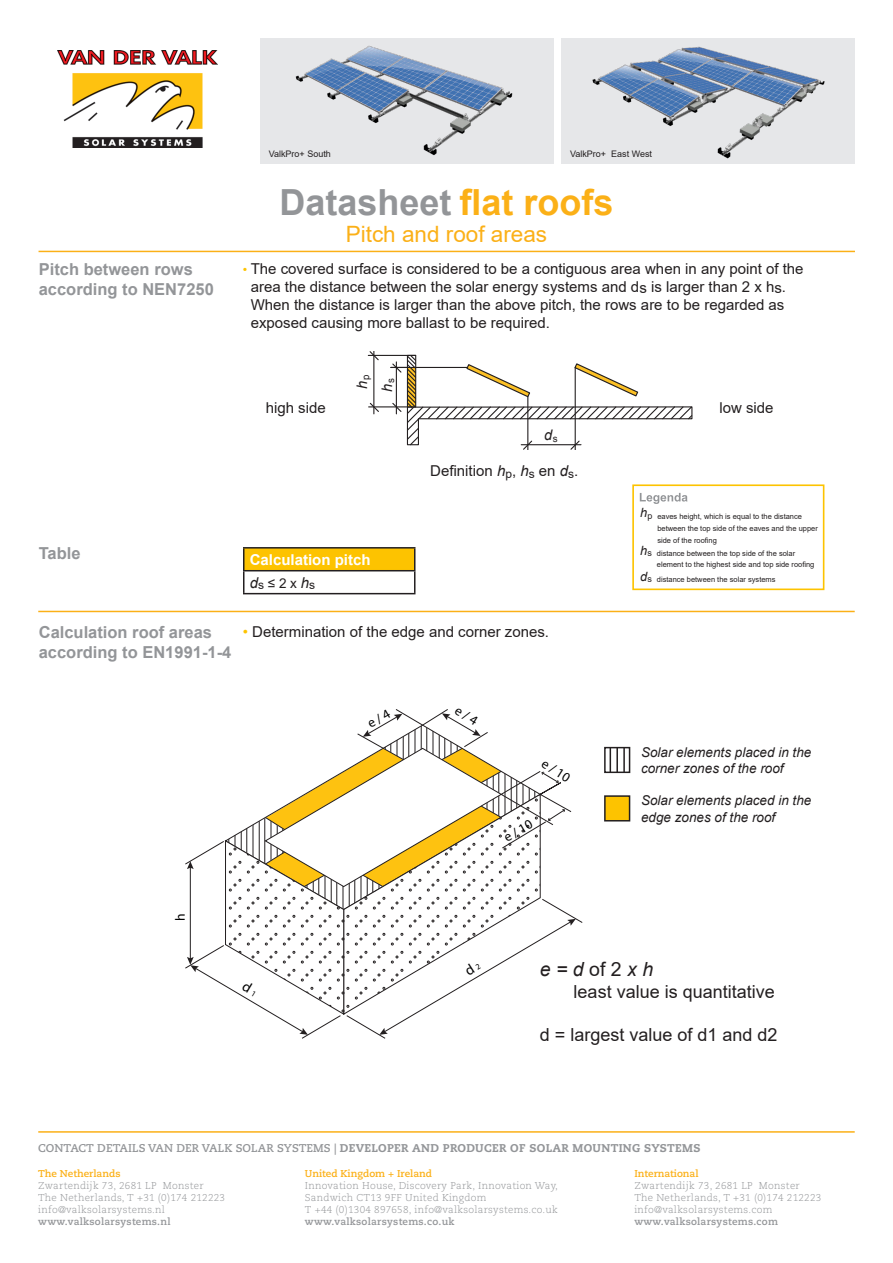
<style>
.page{position:relative;width:893px;height:1263px;background:#fff}
.page>*{position:absolute;margin:0;border:0;box-sizing:border-box;transform-origin:0 0}
.t1{font:700 36px "Arial";color:#939598}
.t2{font:22.5px "Arial";color:#fbb017}
.t3{font:italic 19.5px "Arial";color:#231f20}
.t4{font:18px "Arial";color:#231f20}
.t5{font:700 16.5px/19.8px "Arial";color:#939598}
.t6{font:15px/18px "Arial";color:#231f20}
.t7{font:700 15px "Arial";color:#fff}
.t8{font:italic 14.55px "Arial";color:#231f20}
.t9{font:13.65px "Myriad Pro";color:#000001}
.t10{font:13.65px "Myriad Pro";color:#000}
.t11{font:italic 13.5px/16.2px "Arial";color:#231f20}
.t12{font:13.5px "Arial";color:#231f20}
.t13{font:800 11.25px "Caecilia LT Std";letter-spacing:.025em;color:#939598}
.t14{font:300 9.9px/11.9px "Caecilia LT Std";letter-spacing:.025em;color:#939598}
.t15{font:700 9.9px "Caecilia LT Std";letter-spacing:.025em;color:#939598}
.t16{font:700 9.9px "Caecilia LT Std";color:#fbb017}
.t17{font:9px "Arial";color:#231f20}
.t18{font:7.5px/12px "Arial";color:#231f20}
.s1{color:#fbb017}
.s2{font-size:12.75px;color:#fdc300}
.s3{font-style:italic;font-size:15px}
.s4{font-style:italic}
.s5{font-size:9px}
.s6{color:#fdc300}
.s7{font-style:normal}
.s8{font-weight:700}
</style>
<div class="page">
<hr style="left:39px;top:251px;width:816px;height:1px;background:#fbb017">
<hr style="left:38px;top:1131px;width:817px;height:2px;background:#fbb017">
<div style="left:260px;top:38px;width:293px;height:126px;background:#e6e7e9"></div>
<img style="left:295px;top:45px;width:218px;height:111px">
<div style="left:562px;top:38px;width:293px;height:126px;background:#e6e7e9"></div>
<img style="left:592px;top:46px;width:233px;height:113px">
<img style="left:58px;top:50px;width:159px;height:98px">
<hr style="left:373px;top:351px;width:1px;height:63px;background:#231f20">
<hr style="left:368px;top:355px;width:48px;height:1px;background:#231f20">
<hr style="left:369px;top:406px;width:38px;height:1px;background:#231f20">
<svg style="left:369px;top:402px;width:11px;height:11px"></svg>
<svg style="left:391px;top:354px;width:302px;height:96px"></svg>
<svg style="left:369px;top:351px;width:11px;height:10px"></svg>
<div style="left:244px;top:548px;width:171px;height:23px;background:#fdc300"></div>
<hr style="left:243px;top:547px;width:172px;height:1px;background:#231f20">
<hr style="left:243px;top:570px;width:172px;height:1px;background:#231f20">
<svg style="left:243px;top:548px;width:1px;height:45px"></svg>
<svg style="left:414px;top:548px;width:1px;height:45px"></svg>
<hr style="left:243px;top:593px;width:172px;height:1px;background:#231f20">
<div style="left:605px;top:796px;width:25px;height:25px;background:#fdc300"></div>
<div style="left:604px;top:795px;width:26px;height:26px;border:2px solid #231f20"></div>
<div style="left:604px;top:747px;width:26px;height:26px;border:2px solid #231f20"></div>
<svg style="left:610px;top:747px;width:1px;height:26px"></svg>
<hr style="left:616px;top:747px;width:2px;height:26px;background:#231f20">
<hr style="left:623px;top:747px;width:2px;height:26px;background:#231f20">
<hr style="left:38px;top:611px;width:817px;height:1px;background:#fbb017">
<svg style="left:640px;top:493px;width:47px;height:11px"></svg>
<div style="left:632px;top:484px;width:192px;height:106px;border:2px solid #fdc300"></div>
<svg style="left:185px;top:709px;width:398px;height:330px"></svg>
<p class="t17" style="left:269px;top:148px;width:64px">ValkPro+ South</p>
<p class="t17" style="left:570px;top:148px;width:83px">ValkPro+ East West</p>
<p class="t5" style="left:39px;top:259px;width:156px">Pitch between rows</p>
<p class="t5" style="left:39px;top:279px;width:177px">according to NEN7250</p>
<p class="t5" style="left:39px;top:543px;width:43px">Table</p>
<p class="t1" style="left:279px;top:177px;width:336px">Datasheet <span class="s1">flat roofs</span></p>
<p class="t2" style="left:346px;top:219px;width:203px">Pitch and roof areas</p>
<p class="t6" style="left:251px;top:259px;width:554px;text-indent:-8px"><span class="s2">•</span> The covered surface is considered to be a contiguous area when in any point of the area the distance between the solar energy systems and ds is larger than 2 x hs.<br>When the distance is larger than the above pitch, the rows are to be regarded as exposed causing more ballast to be required.</p>
<p class="t8" style="left:353px;top:389px;width:16px;rotate:-90deg">h<sub>p</sub></p>
<p class="t8" style="left:377px;top:392px;width:15px;rotate:-90deg">h<sub>ѕ</sub></p>
<p class="t6" style="left:266px;top:398px;width:62px">high side</p>
<p class="t6" style="left:719px;top:398px;width:56px">low side</p>
<p class="t8" style="left:544px;top:426px;width:15px">d<sub>ѕ</sub></p>
<p class="t7" style="left:250px;top:549px;width:122px">Calculation pitch</p>
<p class="t12" style="left:250px;top:574px;width:67px"><span class="s3">d</span><sub>s</sub> ≤ 2 x <span class="s3">h</span><sub>s</sub></p>
<p class="t6" style="left:430px;top:462px;width:149px">Definition <span class="s4">h</span><sub>p</sub>, <span class="s4">h</span><sub>s</sub> en <span class="s4">d</span><sub>s</sub>.</p>
<p class="t18" style="left:657px;top:510px;width:162px;text-indent:-17px"><sup>h</sup><span class="s5">p</span> eaves height, which is equal to the distance between the top side of the eaves and the upper side of the roofing</p>
<p class="t18" style="left:657px;top:548px;width:159px;line-height:10.8px;text-indent:-17px"><sup>h</sup><span class="s5">s</span> distance between the top side of the solar element to the highest side and top side roofing</p>
<p class="t18" style="left:640px;top:574px;width:137px"><sup>d</sup><span class="s5">s</span> distance between the solar systems</p>
<p class="t5" style="left:39px;top:623px;width:194px">Calculation roof areas according to EN1991-1-4</p>
<p class="t6" style="left:243px;top:623px;width:308px"><span class="s6">•</span> Determination of the edge and corner zones.</p>
<p class="t9" style="left:547px;top:755px;width:33px;rotate:32deg">e/ 10</p>
<p class="t10" style="left:172px;top:921px;width:9px;rotate:-90deg">h</p>
<p class="t9" style="left:501px;top:831px;width:33px;rotate:-30deg">e/ 10</p>
<p class="t11" style="left:641px;top:744px;width:172px">Solar elements placed in the corner zones of the roof</p>
<p class="t11" style="left:641px;top:793px;width:172px">Solar elements placed in the edge zones of the roof</p>
<p class="t3" style="left:540px;top:957px;width:115px">e = d <span class="s7">of 2</span> x h</p>
<p class="t4" style="left:574px;top:979px;width:203px">least value is quantitative</p>
<p class="t4" style="left:540px;top:1022px;width:239px">d = largest value of d1 and d2</p>
<p class="t13" style="left:38px;top:1141px;width:664px"><span class="s8">CONTACT DETAILS VAN DER VALK SOLAR SYSTEMS |</span> DEVELOPER AND PRODUCER OF SOLAR MOUNTING SYSTEMS</p>
<p class="t16" style="left:305px;top:1168px;width:129px">United Kingdom + Ireland</p>
<p class="t14" style="left:305px;top:1180px;width:254px">Innovation House, Discovery Park, Innovation Way,<br>Sandwich CT13 9FF United Kingdom</p>
<p class="t14" style="left:305px;top:1204px;width:254px">T +44 (0)1304 897658, info@valksolarsystems.co.uk</p>
<p class="t15" style="left:305px;top:1215px;width:151px">www.valksolarsystems.co.uk</p>
<p class="t16" style="left:634px;top:1168px;width:66px">International</p>
<p class="t14" style="left:634px;top:1180px;width:167px">Zwartendijk 73, 2681 LP Monster</p>
<p class="t14" style="left:634px;top:1192px;width:188px">The Netherlands, T +31 (0)174 212223</p>
<p class="t14" style="left:634px;top:1204px;width:140px">info@valksolarsystems.com</p>
<p class="t15" style="left:634px;top:1215px;width:145px">www.valksolarsystems.com</p>
<p class="t16" style="left:38px;top:1168px;width:84px">The Netherlands</p>
<p class="t14" style="left:38px;top:1180px;width:167px">Zwartendijk 73, 2681 LP Monster</p>
<p class="t14" style="left:38px;top:1192px;width:188px">The Netherlands, T +31 (0)174 212223</p>
<p class="t14" style="left:38px;top:1204px;width:128px">info@valksolarsystems.nl</p>
<p class="t15" style="left:38px;top:1215px;width:134px">www.valksolarsystems.nl</p>
</div>
